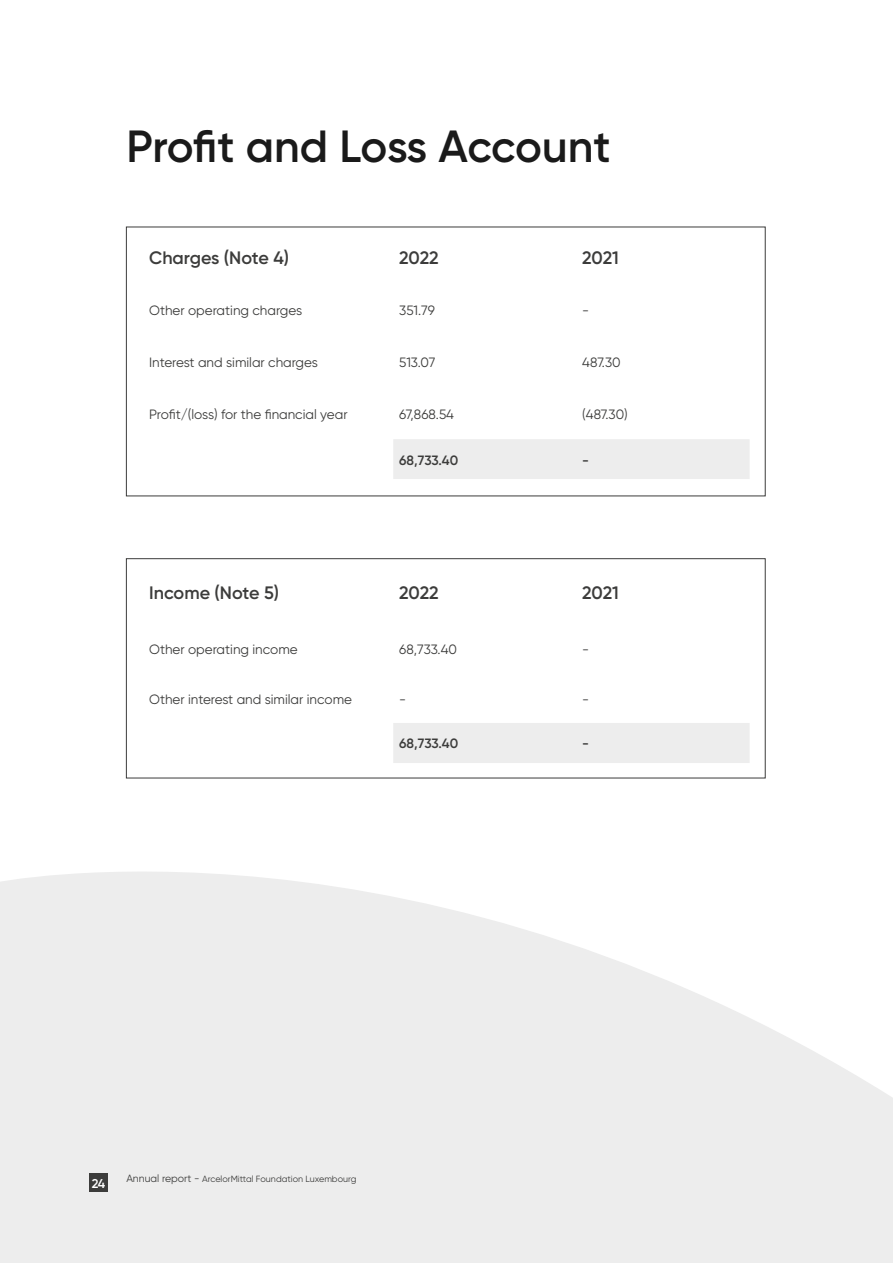
<style>
.page{position:relative;width:893px;height:1263px;background:#fff}
.page>*{position:absolute;margin:0;border:0;box-sizing:border-box;transform-origin:0 0}
.t1{font:600 45px "Gilroy";letter-spacing:-.01em;color:#1a1a1a}
.t2{font:600 18px "Gilroy";letter-spacing:-.01em;color:#3c3c3b}
.t3{font:13.5px "Gilroy";color:#3c3c3b}
.t4{font:600 13.5px "Gilroy";color:#3c3c3b}
.t5{font:600 12.75px "Gilroy";color:#fff}
.t6{font:9px "Gilroy";color:#3c3c3b}
.s1{font-size:10.5px}
</style>
<div class="page">
<div style="left:393px;top:439px;width:357px;height:40px;background:#ededed"></div>
<div style="left:393px;top:723px;width:357px;height:40px;background:#ededed"></div>
<div style="left:126px;top:558px;width:639px;height:220px;border:1px solid #3c3c3b"></div>
<svg style="left:0;top:872px;width:893px;height:391px;fill:#ededed"></svg>
<div style="left:89px;top:1174px;width:19px;height:18px;background:#3c3c3b"></div>
<h1 class="t1" style="left:126px;top:119px;width:486px">Profit and Loss Account</h1>
<h2 class="t2" style="left:149px;top:247px;width:141px">Charges (Note 4)</h2>
<h2 class="t2" style="left:399px;top:247px;width:41px">2022</h2>
<h2 class="t2" style="left:582px;top:247px;width:38px">2021</h2>
<p class="t3" style="left:149px;top:302px;width:155px">Other operating charges</p>
<p class="t3" style="left:399px;top:302px;width:37px">351.79</p>
<p class="t3" style="left:582px;top:302px;width:9px">-</p>
<p class="t3" style="left:149px;top:354px;width:170px">Interest and similar charges</p>
<p class="t3" style="left:399px;top:354px;width:38px">513.07</p>
<p class="t3" style="left:582px;top:354px;width:40px">487.30</p>
<p class="t3" style="left:149px;top:406px;width:200px">Profit/(loss) for the financial year</p>
<p class="t3" style="left:399px;top:406px;width:56px">67,868.54</p>
<p class="t3" style="left:582px;top:406px;width:47px">(487.30)</p>
<p class="t4" style="left:399px;top:451px;width:61px">68,733.40</p>
<p class="t4" style="left:582px;top:451px;width:8px">-</p>
<h2 class="t2" style="left:149px;top:582px;width:131px">Income (Note 5)</h2>
<h2 class="t2" style="left:399px;top:582px;width:41px">2022</h2>
<h2 class="t2" style="left:582px;top:582px;width:38px">2021</h2>
<p class="t3" style="left:149px;top:641px;width:150px">Other operating income</p>
<p class="t3" style="left:399px;top:641px;width:59px">68,733.40</p>
<p class="t3" style="left:582px;top:641px;width:9px">-</p>
<p class="t3" style="left:149px;top:691px;width:204px">Other interest and similar income</p>
<p class="t3" style="left:399px;top:691px;width:9px">-</p>
<p class="t3" style="left:582px;top:691px;width:9px">-</p>
<p class="t4" style="left:399px;top:735px;width:61px">68,733.40</p>
<p class="t4" style="left:582px;top:735px;width:8px">-</p>
<p class="t5" style="left:92px;top:1176px;width:15px">24</p>
<p class="t6" style="left:126px;top:1173px;width:232px"><span class="s1">Annual report -</span> ArcelorMittal Foundation Luxembourg</p>
</div>
